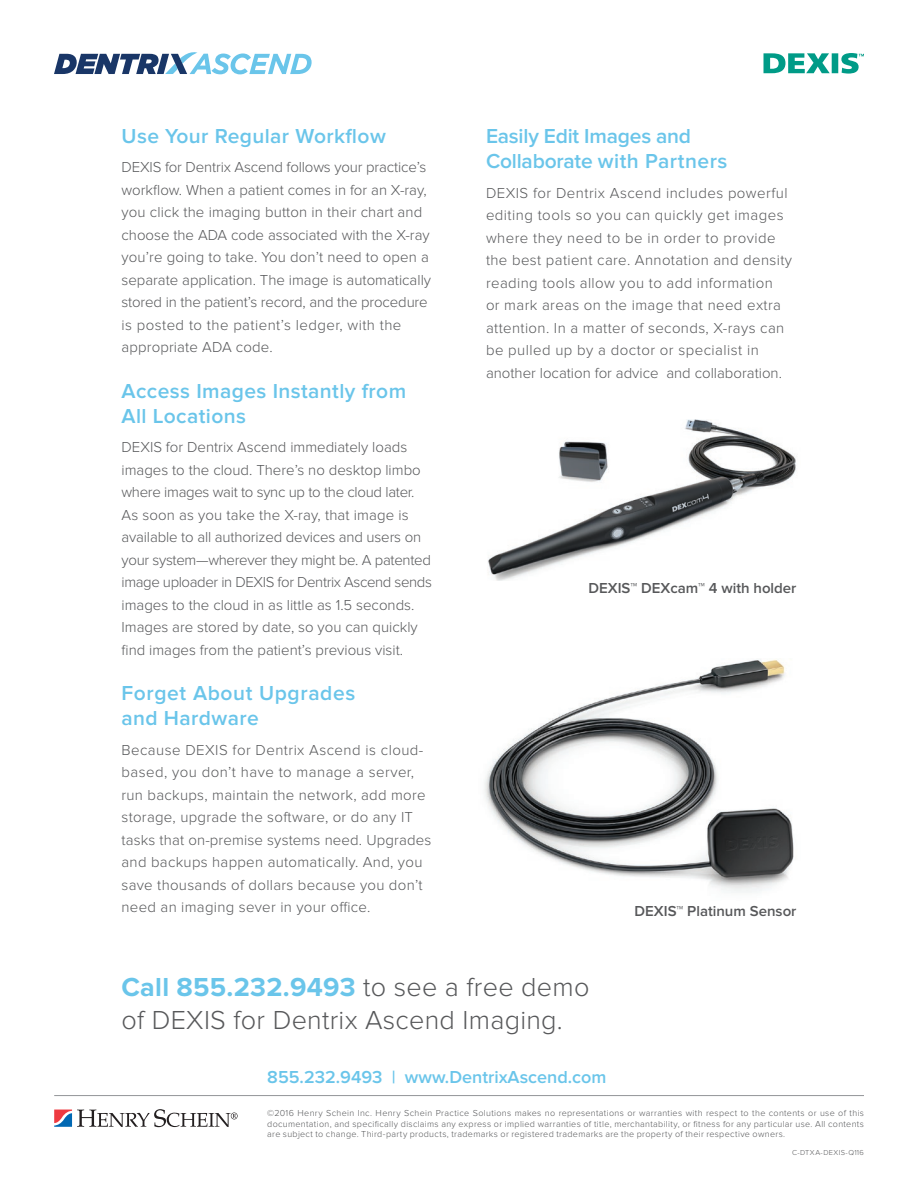
<style>
.page{position:relative;width:918px;height:1188px;background:#fff}
.page>*{position:absolute;margin:0;border:0;box-sizing:border-box;transform-origin:0 0}
.t1{font:300 27px/32.4px "Proxima Nova";letter-spacing:.01em;color:#57585a}
.t2{font:600 21px/25.2px "Proxima Nova";letter-spacing:.02em;color:#6ac5ea}
.t3{font:600 21px/25.2px "Proxima Nova";letter-spacing:-.01em;color:#6ac5ea}
.t4{font:600 18px "Proxima Nova";color:#6ac5ea}
.t5{font:300 15px/22.5px "Proxima Nova";letter-spacing:.01em;color:#57585a}
.t6{font:600 15px "Proxima Nova";color:#57585a}
.t7{font:300 9px/10.5px "Proxima Nova";letter-spacing:.035em;color:#57585a;text-align:justify}
.t8{font:300 7.5px "Proxima Nova";letter-spacing:.045em;color:#57585a}
.s1{font-weight:700;color:#6ac5ea}
</style>
<div class="page">
<svg style="left:54px;top:52px;width:258px;height:22px"></svg>
<svg style="left:764px;top:53px;width:100px;height:21px"></svg>
<img style="left:488px;top:419px;width:308px;height:161px">
<img style="left:484px;top:659px;width:310px;height:234px">
<svg style="left:54px;top:1109px;width:184px;height:18px"></svg>
<hr style="left:54px;top:1095px;width:810px;height:1px;background:#939598">
<h2 class="t2" style="left:122px;top:124px;width:266px">Use Your Regular Workflow</h2>
<p class="t5" style="left:122px;top:156px;width:311px">DEXIS for Dentrix Ascend follows your practice’s workflow. When a patient comes in for an X-ray, you click the imaging button in their chart and choose the ADA code associated with the X-ray you’re going to take. You don’t need to open a separate application. The image is automatically stored in the patient’s record, and the procedure is posted to the patient’s ledger, with the appropriate ADA code.</p>
<h2 class="t2" style="left:122px;top:379px;width:286px">Access Images Instantly from<br>All Locations</h2>
<p class="t5" style="left:122px;top:436px;width:312px">DEXIS for Dentrix Ascend immediately loads images to the cloud. There’s no desktop limbo where images wait to sync up to the cloud later.<br>As soon as you take the X-ray, that image is available to all authorized devices and users on your system—wherever they might be. A patented image uploader in DEXIS for Dentrix Ascend sends images to the cloud in as little as 1.5 seconds.<br>Images are stored by date, so you can quickly find images from the patient’s previous visit.</p>
<h2 class="t2" style="left:122px;top:681px;width:235px">Forget About Upgrades and Hardware</h2>
<p class="t5" style="left:122px;top:739px;width:311px">Because DEXIS for Dentrix Ascend is cloud&shy;based, you don’t have to manage a server, run backups, maintain the network, add more storage, upgrade the software, or do any IT tasks that on-premise systems need. Upgrades and backups happen automatically. And, you save thousands of dollars because you don’t need an imaging sever in your office.</p>
<h2 class="t3" style="left:486px;top:124px;width:243px">Easily Edit Images and<br>Collaborate with Partners</h2>
<p class="t5" style="left:486px;top:182px;width:308px">DEXIS for Dentrix Ascend includes powerful editing tools so you can quickly get images where they need to be in order to provide the best patient care. Annotation and density reading tools allow you to add information<br>or mark areas on the image that need extra attention. In a matter of seconds, X-rays can be pulled up by a doctor or specialist in another location for advice and collaboration.</p>
<p class="t6" style="left:588px;top:580px;width:210px">DEXIS™ DEXcam™ 4 with holder</p>
<p class="t6" style="left:635px;top:902px;width:163px">DEXIS™ Platinum Sensor</p>
<h1 class="t1" style="left:122px;top:972px;width:469px"><span class="s1">Call 855.232.9493</span> to see a free demo of DEXIS for Dentrix Ascend Imaging.</h1>
<p class="t4" style="left:267px;top:1066px;width:341px">855.232.9493 | www.DentrixAscend.com</p>
<p class="t7" style="left:267px;top:1108px;width:598px">©2016 Henry Schein Inc. Henry Schein Practice Solutions makes no representations or warranties with respect to the contents or use of this documentation, and specifically disclaims any express or implied warranties of title, merchantability, or fitness for any particular use. All contents are subject to change. Third-party products, trademarks or registered trademarks are the property of their respective owners.</p>
<p class="t8" style="left:792px;top:1148px;width:73px">C-DTXA-DEXIS-Q116</p>
</div>
